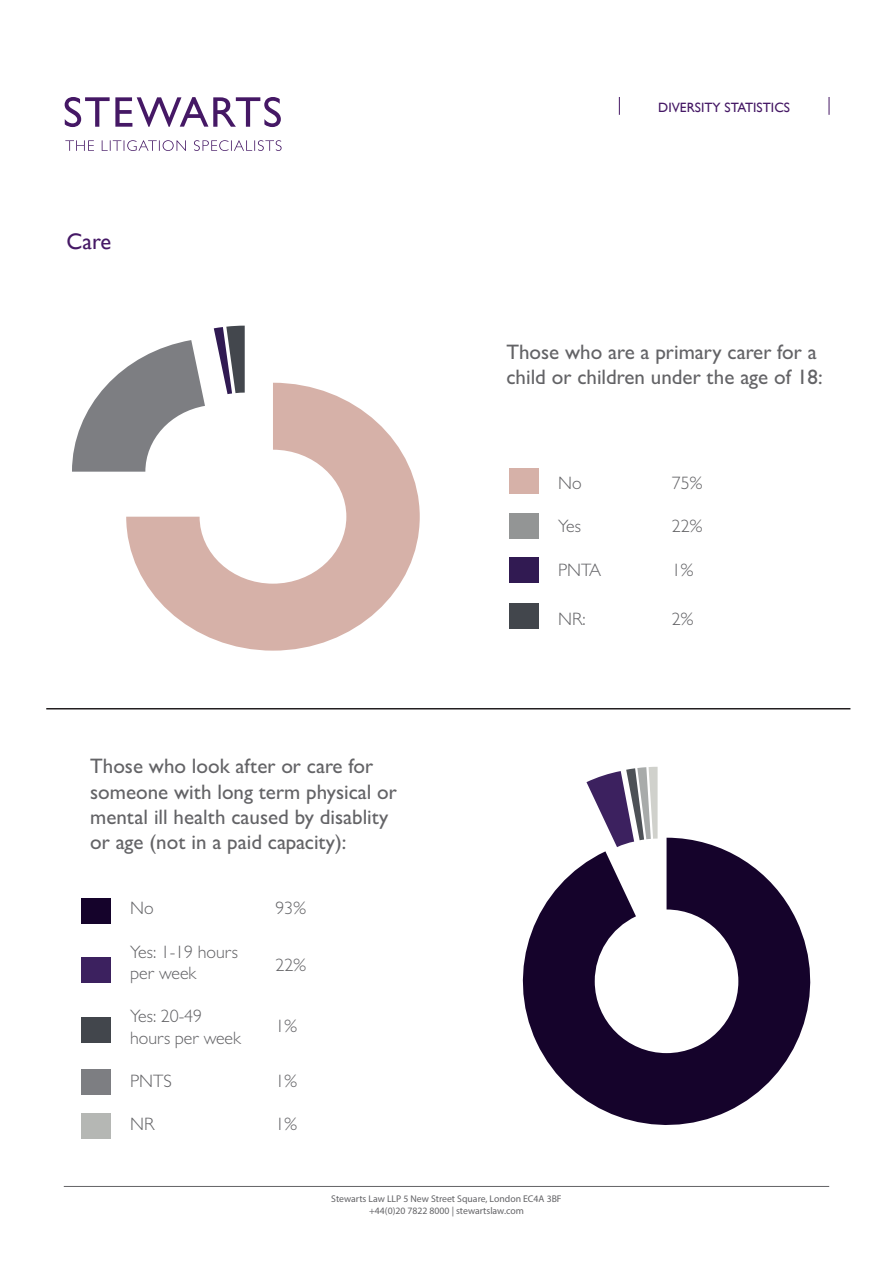
<style>
.page{position:relative;width:893px;height:1263px;background:#fff}
.page>*{position:absolute;margin:0;border:0;box-sizing:border-box;transform-origin:0 0}
.t1{font:22.5px "Gill Sans";color:#451865}
.t2{font:500 21px/25.2px "Gill Sans MT Std";color:#636366}
.t3{font:300 18px/21.6px "Gill Sans MT Std";color:#636366}
.t4{font:13.5px "Gill Sans";color:#451865}
.t5{font:9.75px/12px "Myriad Pro";color:#636366;text-align:center}
</style>
<div class="page">
<hr style="left:64px;top:1186px;width:765px;height:1px;background:#636366">
<svg style="left:65px;top:140px;width:217px;height:11px"></svg>
<svg style="left:65px;top:97px;width:216px;height:30px"></svg>
<svg style="left:619px;top:97px;width:1px;height:18px"></svg>
<svg style="left:829px;top:97px;width:1px;height:18px"></svg>
<svg style="left:126px;top:383px;width:294px;height:268px"></svg>
<svg style="left:72px;top:340px;width:133px;height:132px"></svg>
<svg style="left:214px;top:326px;width:31px;height:68px"></svg>
<div style="left:509px;top:468px;width:30px;height:25px;background:#d6b1a8"></div>
<div style="left:509px;top:513px;width:30px;height:26px;background:#939595"></div>
<div style="left:509px;top:557px;width:30px;height:26px;background:#311a52"></div>
<div style="left:509px;top:604px;width:30px;height:25px;background:#42464c"></div>
<hr style="left:46px;top:708px;width:804px;height:1px;background:#231f20">
<div style="left:81px;top:898px;width:30px;height:26px;background:#15032b"></div>
<div style="left:81px;top:957px;width:30px;height:25px;background:#3c215f"></div>
<div style="left:81px;top:1017px;width:30px;height:26px;background:#42464c"></div>
<svg style="left:522px;top:838px;width:289px;height:287px;fill:#15032b"></svg>
<svg style="left:586px;top:767px;width:72px;height:80px"></svg>
<div style="left:81px;top:1069px;width:30px;height:25px;background:#7d7e82"></div>
<div style="left:81px;top:1113px;width:30px;height:25px;background:#b5b7b4"></div>
<p class="t1" style="left:67px;top:229px;width:46px">Care</p>
<p class="t2" style="left:90px;top:753px;width:308px">Those who look after or care for someone with long term physical or mental ill health caused by disablity or age (not in a paid capacity):</p>
<p class="t3" style="left:130px;top:897px;width:25px">No</p>
<p class="t3" style="left:130px;top:940px;width:109px">Yes: 1-19 hours per week</p>
<p class="t3" style="left:130px;top:1005px;width:112px">Yes: 20-49 hours per week</p>
<p class="t3" style="left:130px;top:1070px;width:43px">PNTS</p>
<p class="t3" style="left:130px;top:1113px;width:26px">NR</p>
<p class="t3" style="left:276px;top:897px;width:32px">93%</p>
<p class="t3" style="left:276px;top:954px;width:32px">22%</p>
<p class="t3" style="left:276px;top:1015px;width:23px">1%</p>
<p class="t3" style="left:276px;top:1070px;width:23px">1%</p>
<p class="t3" style="left:276px;top:1113px;width:23px">1%</p>
<p class="t4" style="left:658px;top:99px;width:133px">DIVERSITY STATISTICS</p>
<p class="t2" style="left:506px;top:339px;width:318px">Those who are a primary carer for a child or children under the age of 18:</p>
<p class="t3" style="left:558px;top:472px;width:25px">No</p>
<p class="t3" style="left:558px;top:515px;width:24px">Yes</p>
<p class="t3" style="left:558px;top:558px;width:45px">PNTA</p>
<p class="t3" style="left:558px;top:608px;width:29px">NR:</p>
<p class="t3" style="left:672px;top:472px;width:32px">75%</p>
<p class="t3" style="left:672px;top:515px;width:32px">22%</p>
<p class="t3" style="left:672px;top:558px;width:23px">1%</p>
<p class="t3" style="left:672px;top:608px;width:23px">2%</p>
<p class="t5" style="left:331px;top:1193px;width:232px">Stewarts Law LLP 5 New Street Square, London EC4A 3BF +44(0)20 7822 8000 | stewartslaw.com</p>
</div>
